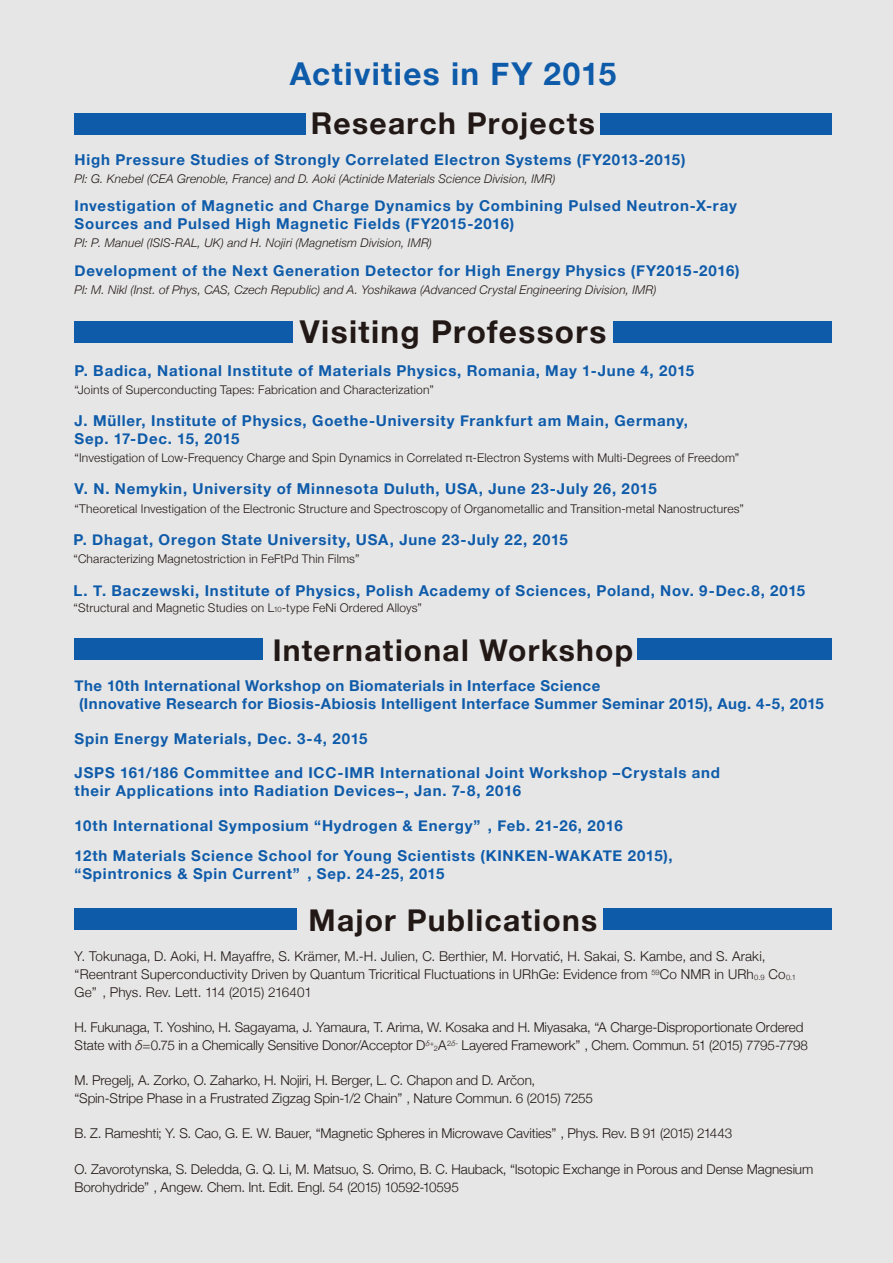
<style>
.page{position:relative;width:893px;height:1263px;background:#e6e6e6}
.page>*{position:absolute;margin:0;border:0;box-sizing:border-box;transform-origin:0 0}
.t1{font:700 31.5px "Helvetica Neue";letter-spacing:.045em;color:#0e5baa}
.t2{font:700 31.5px "Helvetica Neue";letter-spacing:.045em;color:#221815}
.t3{font:700 30px "Helvetica Neue";letter-spacing:.04em;color:#221815}
.t4{font:700 15px/18px "Helvetica Neue";letter-spacing:.055em;color:#0e5baa}
.t5{font:700 15px/18px "Helvetica Neue";letter-spacing:.035em;color:#0e5baa}
.t6{font:300 13.5px/18px "Helvetica Neue";letter-spacing:-.005em;color:#221815}
.t7{font:300 12px "Helvetica Neue";letter-spacing:.015em;color:#221815}
.t8{font:italic 300 12px "Helvetica Neue";letter-spacing:.015em;color:#221815}
.s1{font-size:7.5px}
.s2{font-style:italic}
</style>
<div class="page">
<div style="left:600px;top:113px;width:231px;height:21px;background:#0e5baa"></div>
<div style="left:75px;top:113px;width:231px;height:21px;background:#0e5baa"></div>
<div style="left:613px;top:322px;width:218px;height:21px;background:#0e5baa"></div>
<div style="left:75px;top:322px;width:218px;height:21px;background:#0e5baa"></div>
<div style="left:637px;top:639px;width:194px;height:21px;background:#0e5baa"></div>
<div style="left:75px;top:639px;width:188px;height:21px;background:#0e5baa"></div>
<div style="left:603px;top:909px;width:228px;height:21px;background:#0e5baa"></div>
<div style="left:75px;top:909px;width:222px;height:21px;background:#0e5baa"></div>
<h1 class="t1" style="left:290px;top:49px;width:328px">Activities in FY 2015</h1>
<h2 class="t3" style="left:311px;top:100px;width:285px">Research Projects</h2>
<p class="t4" style="left:75px;top:151px;width:612px">High Pressure Studies of Strongly Correlated Electron Systems (FY2013-2015)</p>
<p class="t8" style="left:75px;top:169px;width:482px">PI: G. Knebel (CEA Grenoble, France) and D. Aoki (Actinide Materials Science Division, IMR)</p>
<p class="t4" style="left:75px;top:198px;width:664px">Investigation of Magnetic and Charge Dynamics by Combining Pulsed Neutron-X-ray<br>Sources and Pulsed High Magnetic Fields (FY2015-2016)</p>
<p class="t8" style="left:75px;top:233px;width:359px">PI: P. Manuel (ISIS-RAL, UK) and H. Nojiri (Magnetism Division, IMR)</p>
<p class="t4" style="left:75px;top:262px;width:667px">Development of the Next Generation Detector for High Energy Physics (FY2015-2016)</p>
<p class="t8" style="left:75px;top:280px;width:583px">PI: M. Nikl (Inst. of Phys, CAS, Czech Republic) and A. Yoshikawa (Advanced Crystal Engineering Division, IMR)</p>
<h1 class="t2" style="left:300px;top:308px;width:308px">Visiting Professors</h1>
<p class="t4" style="left:75px;top:362px;width:621px">P. Badica, National Institute of Materials Physics, Romania, May 1-June 4, 2015</p>
<p class="t7" style="left:75px;top:380px;width:361px">“Joints of Superconducting Tapes: Fabrication and Characterization”</p>
<p class="t4" style="left:75px;top:412px;width:615px">J. Müller, Institute of Physics, Goethe-University Frankfurt am Main, Germany,<br>Sep. 17-Dec. 15, 2015</p>
<p class="t7" style="left:75px;top:448px;width:666px">“Investigation of Low-Frequency Charge and Spin Dynamics in Correlated π-Electron Systems with Multi-Degrees of Freedom”</p>
<p class="t4" style="left:75px;top:480px;width:584px">V. N. Nemykin, University of Minnesota Duluth, USA, June 23-July 26, 2015</p>
<p class="t7" style="left:75px;top:499px;width:671px">“Theoretical Investigation of the Electronic Structure and Spectroscopy of Organometallic and Transition-metal Nanostructures”</p>
<p class="t4" style="left:74px;top:531px;width:496px">P. Dhagat, Oregon State University, USA, June 23-July 22, 2015</p>
<p class="t7" style="left:74px;top:549px;width:287px">“Characterizing Magnetostriction in FeFtPd Thin Films”</p>
<p class="t4" style="left:74px;top:582px;width:733px">L. T. Baczewski, Institute of Physics, Polish Academy of Sciences, Poland, Nov. 9-Dec.8, 2015</p>
<p class="t7" style="left:74px;top:598px;width:350px">“Structural and Magnetic Studies on L<span class="s1">10</span>-type FeNi Ordered Alloys”</p>
<h2 class="t3" style="left:273px;top:626px;width:362px">International Workshop</h2>
<p class="t5" style="left:75px;top:677px;width:751px">The 10th International Workshop on Biomaterials in Interface Science<br>(Innovative Research for Biosis-Abiosis Intelligent Interface Summer Seminar 2015), Aug. 4-5, 2015</p>
<p class="t4" style="left:75px;top:729px;width:295px">Spin Energy Materials, Dec. 3-4, 2015</p>
<p class="t4" style="left:75px;top:764px;width:647px">JSPS 161/186 Committee and ICC-IMR International Joint Workshop –Crystals and their Applications into Radiation Devices–, Jan. 7-8, 2016</p>
<p class="t4" style="left:75px;top:811px;width:600px;line-height:30.2px">10th International Symposium “Hydrogen &amp; Energy” , Feb. 21-26, 2016<br>12th Materials Science School for Young Scientists (KINKEN-WAKATE 2015),</p>
<p class="t4" style="left:75px;top:865px;width:371px">“Spintronics &amp; Spin Current” , Sep. 24-25, 2015</p>
<h2 class="t3" style="left:308px;top:896px;width:290px">Major Publications</h2>
<p class="t6" style="left:75px;top:946px;width:723px">Y. Tokunaga, D. Aoki, H. Mayaffre, S. Krämer, M.-H. Julien, C. Berthier, M. Horvatić, H. Sakai, S. Kambe, and S. Araki, “Reentrant Superconductivity Driven by Quantum Tricritical Fluctuations in URhGe: Evidence from <sup>59</sup>Co NMR in URh<span class="s1">0.9</span> Co<span class="s1">0.1<br></span>Ge” , Phys. Rev. Lett. 114 (2015) 216401</p>
<p class="t6" style="left:74px;top:1017px;width:735px">H. Fukunaga, T. Yoshino, H. Sagayama, J. Yamaura, T. Arima, W. Kosaka and H. Miyasaka, “A Charge-Disproportionate Ordered<br>State with <span class="s2">δ</span>=0.75 in a Chemically Sensitive Donor/Acceptor D<sup>δ</sup><sup>+</sup><span class="s1">2</span>A<sup>2</sup><sup>δ</sup><sup>-</sup> Layered Framework” , Chem. Commun. 51 (2015) 7795-7798</p>
<p class="t6" style="left:74px;top:1071px;width:520px">M. Pregelj, A. Zorko, O. Zaharko, H. Nojiri, H. Berger, L. C. Chapon and D. Arčon, “Spin-Stripe Phase in a Frustrated Zigzag Spin-1/2 Chain” , Nature Commun. 6 (2015) 7255</p>
<p class="t6" style="left:74px;top:1124px;width:659px">B. Z. Rameshti; Y. S. Cao, G. E. W. Bauer, “Magnetic Spheres in Microwave Cavities” , Phys. Rev. B 91 (2015) 21443</p>
<p class="t6" style="left:74px;top:1159px;width:740px">O. Zavorotynska, S. Deledda, G. Q. Li, M. Matsuo, S. Orimo, B. C. Hauback, “Isotopic Exchange in Porous and Dense Magnesium<br>Borohydride” , Angew. Chem. Int. Edit. Engl. 54 (2015) 10592-10595</p>
</div>
